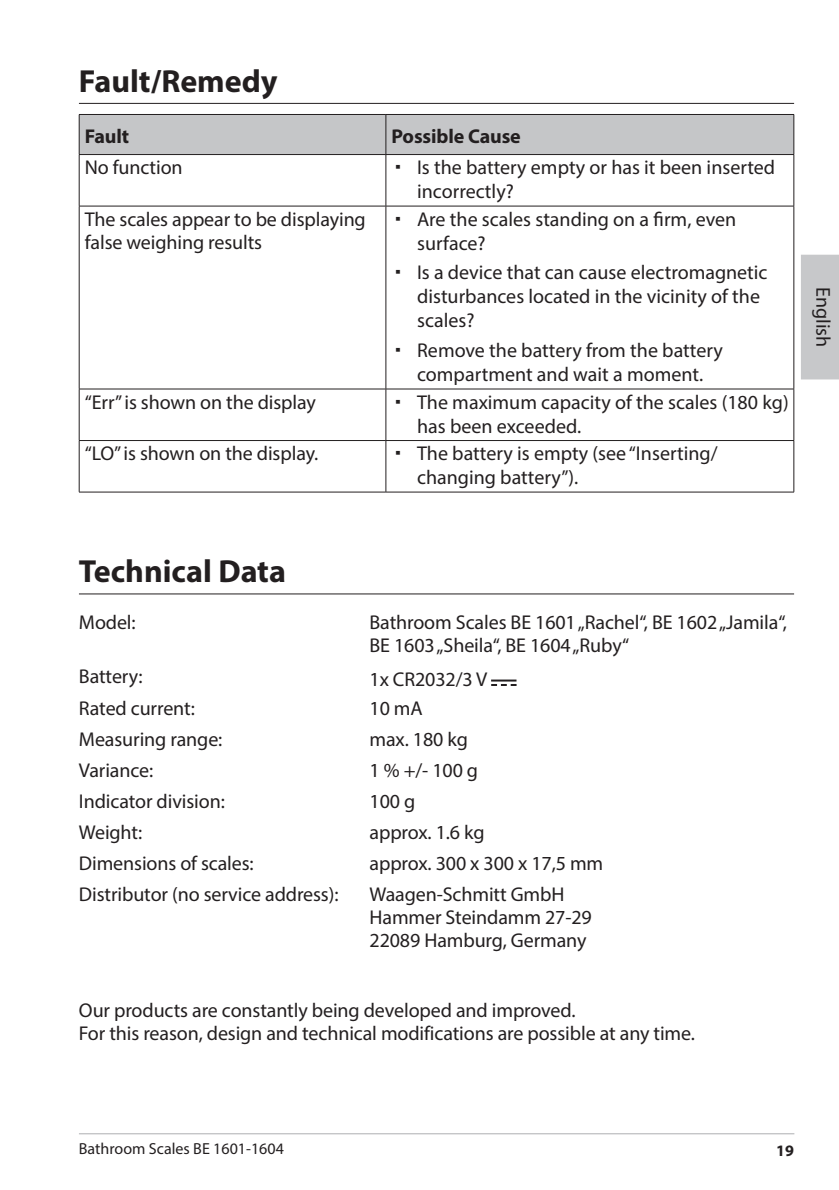
<style>
.page{position:relative;width:839px;height:1190px;background:#fff}
.page>*{position:absolute;margin:0;border:0;box-sizing:border-box;transform-origin:0 0}
.t1{font:700 32px "Myriad Pro";color:#231f20}
.t2{font:20px/24px "Myriad Pro";letter-spacing:-.005em;color:#231f20}
.t3{font:700 20px "Myriad Pro";letter-spacing:-.005em;color:#231f20}
.t4{font:16px "Myriad Pro";color:#231f20}
.t5{font:700 16px "Myriad Pro";color:#231f20}
</style>
<div class="page">
<hr style="left:79px;top:1133px;width:714px;height:1px;background:#adaeb2">
<div style="left:801px;top:255px;width:37px;height:124px;background:#c7c8ca"></div>
<hr style="left:79px;top:103px;width:714px;height:1px;background:#231f20">
<hr style="left:79px;top:593px;width:714px;height:1px;background:#231f20">
<div style="left:80px;top:115px;width:713px;height:39px;background:#c5c6c8"></div>
<hr style="left:79px;top:155px;width:1px;height:51px;background:#231f20">
<hr style="left:385px;top:155px;width:1px;height:51px;background:#231f20">
<hr style="left:793px;top:155px;width:1px;height:51px;background:#231f20">
<hr style="left:79px;top:206px;width:306px;height:1px;background:#231f20">
<hr style="left:79px;top:206px;width:1px;height:183px;background:#231f20">
<hr style="left:385px;top:206px;width:408px;height:1px;background:#231f20">
<hr style="left:385px;top:206px;width:1px;height:183px;background:#231f20">
<hr style="left:793px;top:206px;width:1px;height:183px;background:#231f20">
<hr style="left:79px;top:389px;width:306px;height:1px;background:#231f20">
<hr style="left:79px;top:389px;width:1px;height:51px;background:#231f20">
<hr style="left:385px;top:389px;width:408px;height:1px;background:#231f20">
<hr style="left:385px;top:389px;width:1px;height:51px;background:#231f20">
<hr style="left:793px;top:389px;width:1px;height:51px;background:#231f20">
<hr style="left:79px;top:440px;width:306px;height:1px;background:#231f20">
<hr style="left:79px;top:441px;width:1px;height:51px;background:#231f20">
<hr style="left:385px;top:440px;width:408px;height:1px;background:#231f20">
<hr style="left:385px;top:441px;width:1px;height:51px;background:#231f20">
<hr style="left:793px;top:441px;width:1px;height:51px;background:#231f20">
<hr style="left:79px;top:492px;width:306px;height:1px;background:#231f20">
<hr style="left:385px;top:492px;width:408px;height:1px;background:#231f20">
<hr style="left:79px;top:114px;width:306px;height:1px;background:#231f20">
<hr style="left:79px;top:115px;width:1px;height:39px;background:#231f20">
<hr style="left:385px;top:114px;width:408px;height:1px;background:#231f20">
<hr style="left:385px;top:115px;width:1px;height:39px;background:#231f20">
<hr style="left:793px;top:115px;width:1px;height:39px;background:#231f20">
<hr style="left:79px;top:154px;width:306px;height:1px;background:#231f20">
<hr style="left:385px;top:154px;width:408px;height:1px;background:#231f20">
<svg style="left:491px;top:684px;width:25px;height:2px"></svg>
<hr style="left:491px;top:679px;width:25px;height:2px;background:#231f20">
<h1 class="t1" style="left:79px;top:60px;width:200px">Fault/Remedy</h1>
<p class="t3" style="left:85px;top:123px;width:46px">Fault</p>
<p class="t3" style="left:391px;top:123px;width:131px">Possible Cause</p>
<p class="t2" style="left:85px;top:155px;width:99px">No function</p>
<p class="t2" style="left:417px;top:155px;width:359px">Is the battery empty or has it been inserted incorrectly?</p>
<p class="t2" style="left:85px;top:207px;width:282px;line-height:23px">The scales appear to be displaying false weighing results</p>
<p class="t2" style="left:417px;top:207px;width:320px">Are the scales standing on a firm, even surface?</p>
<p class="t2" style="left:417px;top:260px;width:352px">Is a device that can cause electromagnetic disturbances located in the vicinity of the scales?</p>
<p class="t2" style="left:417px;top:338px;width:307px">Remove the battery from the battery compartment and wait a moment.</p>
<p class="t2" style="left:85px;top:389px;width:232px">“Err” is shown on the display</p>
<p class="t2" style="left:417px;top:389px;width:373px">The maximum capacity of the scales (180 kg) has been exceeded.</p>
<p class="t2" style="left:85px;top:441px;width:235px">“LO” is shown on the display.</p>
<p class="t2" style="left:417px;top:441px;width:302px">The battery is empty (see “Inserting/ changing battery”).</p>
<p class="t2" style="left:835px;top:287px;width:61px;rotate:90deg">English</p>
<h1 class="t1" style="left:79px;top:550px;width:208px">Technical Data</h1>
<p class="t2" style="left:79px;top:609px;width:58px">Model:</p>
<p class="t2" style="left:369px;top:610px;width:418px;line-height:23px">Bathroom Scales BE 1601 „Rachel“, BE 1602 „Jamila“,<br>BE 1603 „Sheila“, BE 1604 „Ruby“</p>
<p class="t2" style="left:79px;top:664px;width:65px">Battery:</p>
<p class="t2" style="left:369px;top:667px;width:119px">1x CR2032/3 V</p>
<p class="t2" style="left:79px;top:696px;width:117px">Rated current:</p>
<p class="t2" style="left:369px;top:696px;width:55px">10 mA</p>
<p class="t2" style="left:79px;top:727px;width:145px">Measuring range:</p>
<p class="t2" style="left:369px;top:727px;width:100px">max. 180 kg</p>
<p class="t2" style="left:79px;top:758px;width:76px">Variance:</p>
<p class="t2" style="left:369px;top:758px;width:110px">1 % +/- 100 g</p>
<p class="t2" style="left:79px;top:789px;width:147px">Indicator division:</p>
<p class="t2" style="left:369px;top:789px;width:47px">100 g</p>
<p class="t2" style="left:79px;top:820px;width:65px">Weight:</p>
<p class="t2" style="left:369px;top:820px;width:116px">approx. 1.6 kg</p>
<p class="t2" style="left:79px;top:851px;width:176px">Dimensions of scales:</p>
<p class="t2" style="left:369px;top:851px;width:235px">approx. 300 x 300 x 17,5 mm</p>
<p class="t2" style="left:79px;top:882px;width:261px">Distributor (no service address):</p>
<p class="t2" style="left:369px;top:882px;width:224px;line-height:23px">Waagen-Schmitt GmbH<br>Hammer Steindamm 27-29<br>22089 Hamburg, Germany</p>
<p class="t2" style="left:79px;top:998px;width:617px;line-height:23px">Our products are constantly being developed and improved.<br>For this reason, design and technical modifications are possible at any time.</p>
<p class="t4" style="left:79px;top:1139px;width:206px">Bathroom Scales BE 1601-1604</p>
<p class="t5" style="left:775px;top:1140px;width:19px">19</p>
</div>
